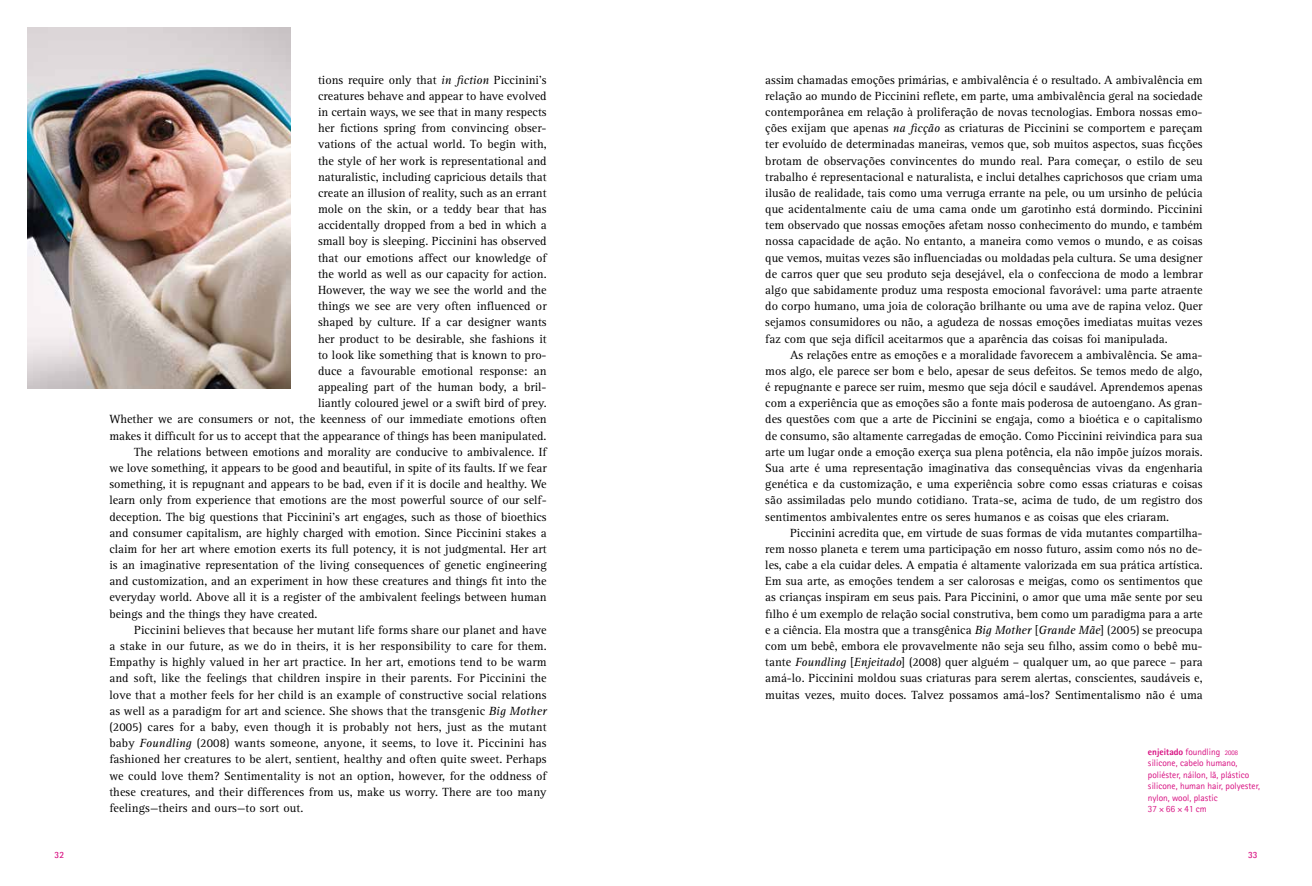
<style>
.page{position:relative;width:1312px;height:886px;background:#fff}
.page>*{position:absolute;margin:0;border:0;box-sizing:border-box;transform-origin:0 0}
.t1{font:12.25px/16.1px "Rotis Serif Std";color:#000;text-align:justify}
.t2{font:9.38px/11.5px "Rotis II Sans Pro";color:#d80f81}
.t3{font:8.75px "Rotis II Sans Pro";color:#d80f81}
.t4{font:600 8.75px "Rotis II Sans Pro";color:#d80f81}
.s1{font-style:italic}
.s2{font-weight:700}
.s3{font-size:6.62px}
.s4{font-size:9.38px}
</style>
<div class="page">
<img style="left:28px;top:27px;width:263px;height:361px">
<p class="t1" style="left:318px;top:72px;width:230px">tions require only that <span class="s1">in fiction</span> Piccinini’s</p>
<p class="t1" style="left:318px;top:88px;width:230px">creatures behave and appear to have evolved</p>
<p class="t1" style="left:318px;top:104px;width:230px">in certain ways, we see that in many respects</p>
<p class="t1" style="left:318px;top:120px;width:230px">her fictions spring from convincing obser-</p>
<p class="t1" style="left:318px;top:137px;width:230px">vations of the actual world. To begin with,</p>
<p class="t1" style="left:318px;top:153px;width:230px">the style of her work is representational and</p>
<p class="t1" style="left:318px;top:169px;width:230px">naturalistic, including capricious details that</p>
<p class="t1" style="left:318px;top:185px;width:230px">create an illusion of reality, such as an errant</p>
<p class="t1" style="left:318px;top:201px;width:230px">mole on the skin, or a teddy bear that has</p>
<p class="t1" style="left:318px;top:217px;width:230px">accidentally dropped from a bed in which a</p>
<p class="t1" style="left:318px;top:234px;width:230px">small boy is sleeping. Piccinini has observed</p>
<p class="t1" style="left:318px;top:250px;width:230px">that our emotions affect our knowledge of</p>
<p class="t1" style="left:318px;top:266px;width:230px">the world as well as our capacity for action.</p>
<p class="t1" style="left:318px;top:282px;width:230px">However, the way we see the world and the</p>
<p class="t1" style="left:318px;top:298px;width:230px">things we see are very often influenced or</p>
<p class="t1" style="left:318px;top:315px;width:230px">shaped by culture. If a car designer wants</p>
<p class="t1" style="left:318px;top:331px;width:230px">her product to be desirable, she fashions it</p>
<p class="t1" style="left:318px;top:347px;width:230px">to look like something that is known to pro-</p>
<p class="t1" style="left:318px;top:363px;width:230px">duce a favourable emotional response: an</p>
<p class="t1" style="left:318px;top:379px;width:230px">appealing part of the human body, a bril-</p>
<p class="t1" style="left:318px;top:395px;width:230px">liantly coloured jewel or a swift bird of prey.</p>
<p class="t1" style="left:109px;top:412px;width:439px">Whether we are consumers or not, the keenness of our immediate emotions often</p>
<p class="t1" style="left:109px;top:428px;width:438px">makes it difficult for us to accept that the appearance of things has been manipulated.</p>
<p class="t1" style="left:134px;top:444px;width:414px">The relations between emotions and morality are conducive to ambivalence. If</p>
<p class="t1" style="left:109px;top:460px;width:439px">we love something, it appears to be good and beautiful, in spite of its faults. If we fear</p>
<p class="t1" style="left:109px;top:476px;width:438px">something, it is repugnant and appears to be bad, even if it is docile and healthy. We</p>
<p class="t1" style="left:109px;top:492px;width:439px">learn only from experience that emotions are the most powerful source of our self-</p>
<p class="t1" style="left:109px;top:509px;width:439px">deception. The big questions that Piccinini’s art engages, such as those of bioethics</p>
<p class="t1" style="left:109px;top:525px;width:439px">and consumer capitalism, are highly charged with emotion. Since Piccinini stakes a</p>
<p class="t1" style="left:109px;top:541px;width:438px">claim for her art where emotion exerts its full potency, it is not judgmental. Her art</p>
<p class="t1" style="left:109px;top:557px;width:439px">is an imaginative representation of the living consequences of genetic engineering</p>
<p class="t1" style="left:109px;top:573px;width:439px">and customization, and an experiment in how these creatures and things fit into the</p>
<p class="t1" style="left:109px;top:590px;width:438px">everyday world. Above all it is a register of the ambivalent feelings between human</p>
<p class="t1" style="left:109px;top:606px;width:210px">beings and the things they have created.</p>
<p class="t1" style="left:134px;top:622px;width:414px">Piccinini believes that because her mutant life forms share our planet and have</p>
<p class="t1" style="left:109px;top:638px;width:439px">a stake in our future, as we do in theirs, it is her responsibility to care for them.</p>
<p class="t1" style="left:109px;top:654px;width:439px">Empathy is highly valued in her art practice. In her art, emotions tend to be warm</p>
<p class="t1" style="left:109px;top:671px;width:439px">and soft, like the feelings that children inspire in their parents. For Piccinini the</p>
<p class="t1" style="left:109px;top:687px;width:438px">love that a mother feels for her child is an example of constructive social relations</p>
<p class="t1" style="left:109px;top:703px;width:439px">as well as a paradigm for art and science. She shows that the transgenic <span class="s1">Big Mother</span></p>
<p class="t1" style="left:109px;top:719px;width:439px">(2005) cares for a baby, even though it is probably not hers, just as the mutant</p>
<p class="t1" style="left:109px;top:735px;width:439px">baby <span class="s1">Foundling</span> (2008) wants someone, anyone, it seems, to love it. Piccinini has</p>
<p class="t1" style="left:109px;top:751px;width:439px">fashioned her creatures to be alert, sentient, healthy and often quite sweet. Perhaps</p>
<p class="t1" style="left:109px;top:768px;width:438px">we could love them? Sentimentality is not an option, however, for the oddness of</p>
<p class="t1" style="left:109px;top:784px;width:438px">these creatures, and their differences from us, make us worry. There are too many</p>
<p class="t1" style="left:109px;top:800px;width:196px">feelings—theirs and ours—to sort out.</p>
<p class="t1" style="left:765px;top:72px;width:439px">assim chamadas emoções primárias, e ambivalência é o resultado. A ambivalência em relação ao mundo de Piccinini reflete, em parte, uma ambivalência geral na sociedade contemporânea em relação à proliferação de novas tecnologias. Embora nossas emo&shy;ções exijam que apenas <span class="s1">na ficção</span> as criaturas de Piccinini se comportem e pareçam ter evoluído de determinadas maneiras, vemos que, sob muitos aspectos, suas ficções brotam de observações convincentes do mundo real. Para começar, o estilo de seu trabalho é representacional e naturalista, e inclui detalhes caprichosos que criam uma ilusão de realidade, tais como uma verruga errante na pele, ou um ursinho de pelúcia que acidentalmente caiu de uma cama onde um garotinho está dormindo. Piccinini tem observado que nossas emoções afetam nosso conhecimento do mundo, e também nossa capacidade de ação. No entanto, a maneira como vemos o mundo, e as coisas que vemos, muitas vezes são influenciadas ou moldadas pela cultura. Se uma designer de carros quer que seu produto seja desejável, ela o confecciona de modo a lembrar algo que sabidamente produz uma resposta emocional favorável: uma parte atraente do corpo humano, uma joia de coloração brilhante ou uma ave de rapina veloz. Quer sejamos consumidores ou não, a agudeza de nossas emoções imediatas muitas vezes faz com que seja difícil aceitarmos que a aparência das coisas foi manipulada.</p>
<p class="t1" style="left:765px;top:347px;width:439px;text-indent:25px">As relações entre as emoções e a moralidade favorecem a ambivalência. Se ama&shy;mos algo, ele parece ser bom e belo, apesar de seus defeitos. Se temos medo de algo, é repugnante e parece ser ruim, mesmo que seja dócil e saudável. Aprendemos apenas com a experiência que as emoções são a fonte mais poderosa de autoengano. As gran&shy;des questões com que a arte de Piccinini se engaja, como a bioética e o capitalismo de consumo, são altamente carregadas de emoção. Como Piccinini reivindica para sua arte um lugar onde a emoção exerça sua plena potência, ela não impõe juízos morais.<br>Sua arte é uma representação imaginativa das consequências vivas da engenharia genética e da customização, e uma experiência sobre como essas criaturas e coisas são assimiladas pelo mundo cotidiano. Trata-se, acima de tudo, de um registro dos sentimentos ambivalentes entre os seres humanos e as coisas que eles criaram.</p>
<p class="t1" style="left:765px;top:525px;width:439px;text-indent:25px">Piccinini acredita que, em virtude de suas formas de vida mutantes compartilha&shy;rem nosso planeta e terem uma participação em nosso futuro, assim como nós no de&shy;les, cabe a ela cuidar deles. A empatia é altamente valorizada em sua prática artística.<br>Em sua arte, as emoções tendem a ser calorosas e meigas, como os sentimentos que as crianças inspiram em seus pais. Para Piccinini, o amor que uma mãe sente por seu filho é um exemplo de relação social construtiva, bem como um paradigma para a arte e a ciência. Ela mostra que a transgênica <span class="s1">Big Mother</span> [<span class="s1">Grande Mãe</span>] (2005) se preocupa com um bebê, embora ele provavelmente não seja seu filho, assim como o bebê mu&shy;tante <span class="s1">Foundling</span> [<span class="s1">Enjeitado</span>] (2008) quer alguém – qualquer um, ao que parece – para amá-lo. Piccinini moldou suas criaturas para serem alertas, conscientes, saudáveis e, muitas vezes, muito doces. Talvez possamos amá-los? Sentimentalismo não é uma</p>
<p class="t2" style="left:1147px;top:746px;width:114px"><span class="s2">enjeitado</span> foundling <span class="s3">2008 </span>silicone, cabelo humano, poliéster, náilon, lã, plástico silicone, human hair, polyester, nylon, wool, plastic</p>
<p class="t3" style="left:1147px;top:804px;width:60px">37 × 66 × 41 <span class="s4">cm</span></p>
<p class="t4" style="left:55px;top:850px;width:11px">32</p>
<p class="t4" style="left:1247px;top:850px;width:11px">33</p>
</div>
